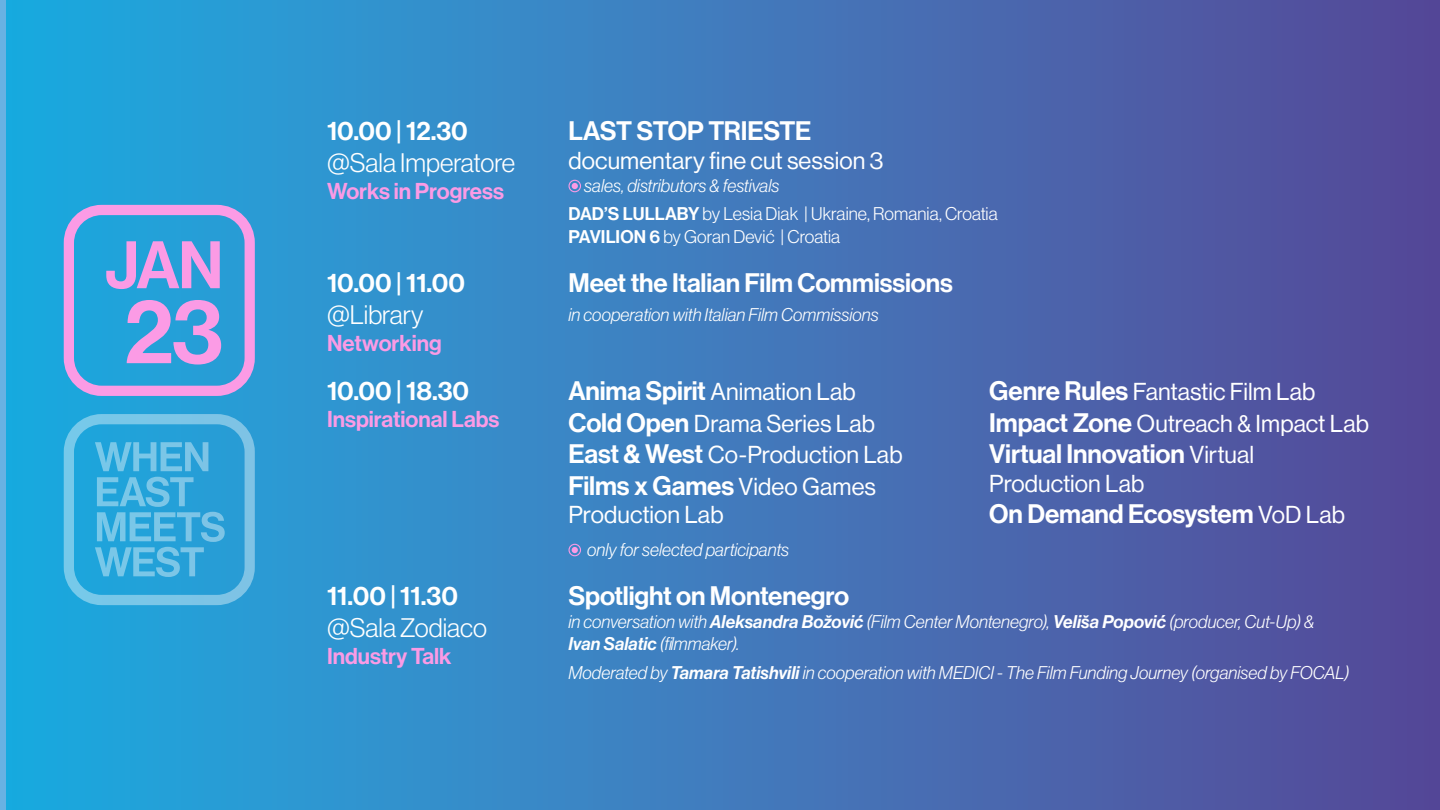
<style>
.page{position:relative;width:1440px;height:810px;background:#fff}
.page>*{position:absolute;margin:0;border:0;box-sizing:border-box;transform-origin:0 0}
.t1{font:90.45px "N Haas Grotesk DS Pro 65 Md";color:#fb9be5}
.t2{font:65.62px "N Haas Grotesk DS Pro 65 Md";color:#fb9be5}
.t3{font:26.25px "N Haas Grotesk DS Pro 65 Md";letter-spacing:-.005em;color:#fff}
.t4{font:26.25px "N Haas Grotesk DS Pro 45 Lt";color:#fff}
.t5{font:24px/31.5px "N Haas Grotesk DS Pro 55 Rg";letter-spacing:.005em;color:#fff}
.t6{font:22.5px "N Haas Grotesk DS Pro 65 Md";color:#fb9be5}
.t7{font:18px/22.5px "N Haas Grotesk DS Pro 46 Lt It";letter-spacing:.005em;color:#fff}
.t8{font:18px/22.5px "N Haas Grotesk DS Pro 45 Lt";letter-spacing:.005em;color:#fff}
.s1{font-family:"N Haas Grotesk DS Pro 65 Md"}
.s2{font-family:"N Haas Grotesk DS Pro 65 Md";font-size:26.25px}
.s3{font-family:"N Haas Grotesk DS Pro 55 Rg";font-size:24px}
.s4{font-family:"N Haas Grotesk DS Pro 66 Md It"}
</style>
<div class="page">
<div style="left:0;top:0;width:1440px;height:810px;background:linear-gradient(to right,#21ade1,#5a4998)"></div>
<div style="left:64px;top:414px;width:191px;height:191px;border:10px solid #fff;border-radius:33px"></div>
<svg style="left:95px;top:442px;width:113px;height:29px;background:#51b4e0"></svg>
<svg style="left:95px;top:477px;width:130px;height:100px;background:#44aedd"></svg>
<div style="left:64px;top:205px;width:191px;height:191px;border:10px solid #fb9be5;border-radius:33px"></div>
<div style="left:568px;top:180px;width:13px;height:12px;border:1px solid #fb9be5;border-radius:50%"></div>
<svg style="left:572px;top:183px;width:6px;height:6px"></svg>
<div style="left:568px;top:544px;width:13px;height:12px;border:1px solid #fb9be5;border-radius:50%"></div>
<svg style="left:572px;top:547px;width:6px;height:6px"></svg>
<h2 class="t2" style="left:105px;top:227px;width:120px">JAN</h2>
<h1 class="t1" style="left:124px;top:279px;width:101px">23</h1>
<h3 class="t3" style="left:327px;top:116px;width:142px">10.00 | 12.30</h3>
<h3 class="t4" style="left:327px;top:148px;width:190px">@Sala Imperatore</h3>
<p class="t6" style="left:327px;top:178px;width:179px">Works in Progress</p>
<h3 class="t3" style="left:327px;top:268px;width:140px">10.00 | 11.00</h3>
<h3 class="t4" style="left:327px;top:300px;width:98px">@Library</h3>
<p class="t6" style="left:327px;top:330px;width:116px">Networking</p>
<h3 class="t3" style="left:327px;top:376px;width:144px">10.00 | 18.30</h3>
<p class="t6" style="left:327px;top:406px;width:174px">Inspirational Labs</p>
<h3 class="t3" style="left:327px;top:581px;width:133px">11.00 | 11.30</h3>
<h3 class="t4" style="left:327px;top:613px;width:161px">@Sala Zodiaco</h3>
<p class="t6" style="left:327px;top:643px;width:126px">Industry Talk</p>
<h3 class="t3" style="left:568px;top:116px;width:244px">LAST STOP TRIESTE</h3>
<h3 class="t5" style="left:568px;top:145px;width:316px">documentary fine cut session 3</h3>
<p class="t7" style="left:584px;top:174px;width:197px">sales, distributors &amp; festivals</p>
<p class="t8" style="left:568px;top:202px;width:431px"><span class="s1">DAD’S LULLABY</span> by Lesia Diak | Ukraine, Romania, Croatia<br><span class="s1">PAVILION 6</span> by Goran Dević | Croatia</p>
<h3 class="t3" style="left:568px;top:268px;width:386px">Meet the Italian Film Commissions</h3>
<p class="t7" style="left:568px;top:303px;width:312px">in cooperation with Italian Film Commissions</p>
<h3 class="t5" style="left:568px;top:376px;width:336px"><span class="s2">Anima Spirit</span> Animation Lab<br><span class="s2">Cold Open</span> Drama Series Lab<br><span class="s2">East &amp; West</span> Co-Production Lab</h3>
<h3 class="t3" style="left:568px;top:470px;width:309px">Films x Games <span class="s3">Video Games</span></h3>
<h3 class="t5" style="left:569px;top:499px;width:157px">Production Lab</h3>
<p class="t7" style="left:587px;top:538px;width:204px">only for selected participants</p>
<h3 class="t5" style="left:989px;top:376px;width:381px"><span class="s2">Genre Rules</span> Fantastic Film Lab<br><span class="s2">Impact Zone</span> Outreach &amp; Impact Lab</h3>
<h3 class="t3" style="left:989px;top:439px;width:266px">Virtual Innovation <span class="s3">Virtual</span></h3>
<h3 class="t5" style="left:989px;top:468px;width:157px">Production Lab</h3>
<h3 class="t3" style="left:989px;top:499px;width:357px">On Demand Ecosystem <span class="s3">VoD Lab</span></h3>
<h3 class="t3" style="left:568px;top:581px;width:282px">Spotlight on Montenegro</h3>
<p class="t7" style="left:568px;top:610px;width:747px">in conversation with <span class="s4">Aleksandra Božović</span> (Film Center Montenegro), <span class="s4">Veliša Popović</span> (producer, Cut-Up) &amp;<br><span class="s4">Ivan Salatic</span> (filmmaker).</p>
<p class="t7" style="left:568px;top:661px;width:783px">Moderated by <span class="s4">Tamara Tatishvili</span> in cooperation with MEDICI - The Film Funding Journey (organised by FOCAL)</p>
</div>
